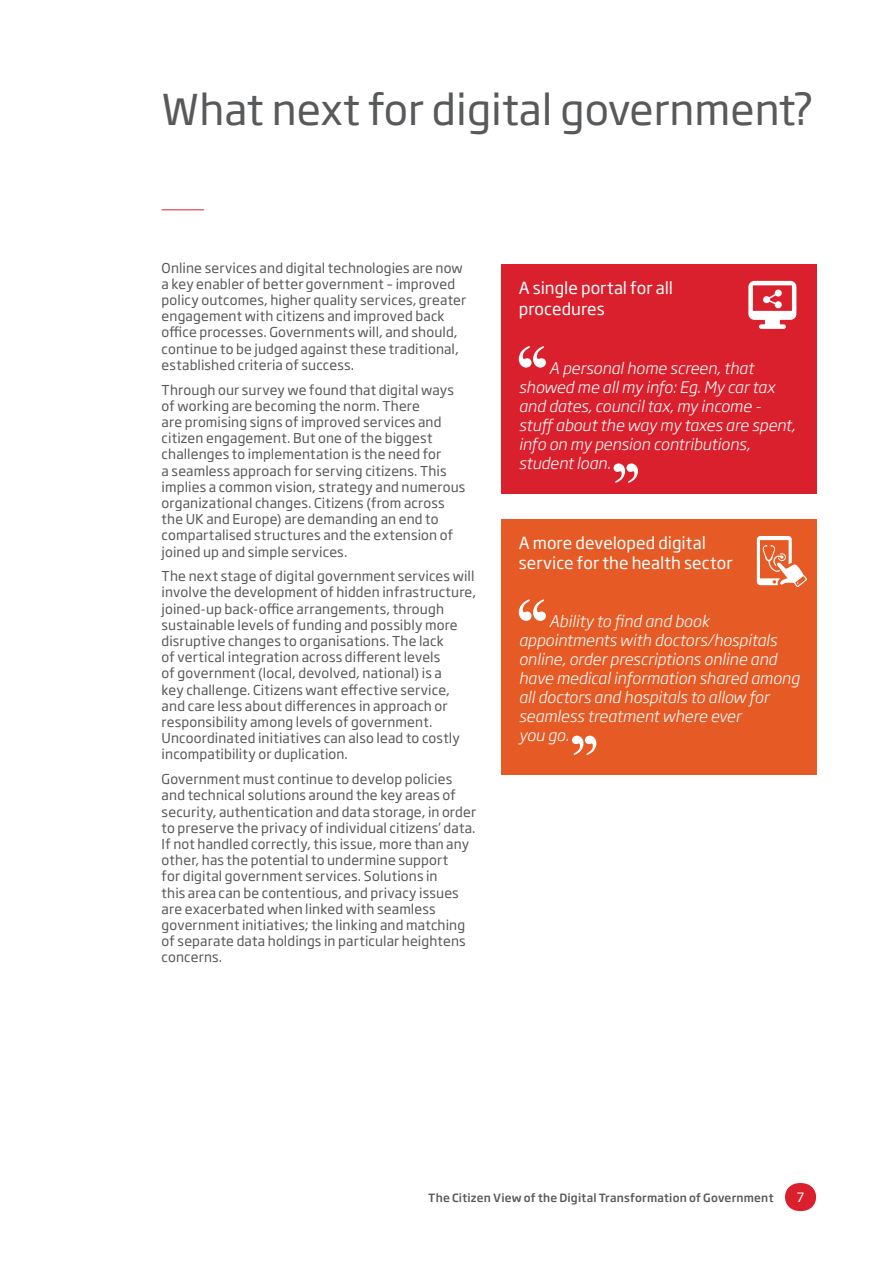
<style>
.page{position:relative;width:893px;height:1263px;background:#fff}
.page>*{position:absolute;margin:0;border:0;box-sizing:border-box;transform-origin:0 0}
.t1{font:42px "Soho Gothic Std";color:#58595b}
.t2{font:16.5px/21.6px "Soho Gothic Std";color:#fff}
.t3{font:italic 300 15.75px/18.9px "Soho Gothic Std";color:#fff}
.t4{font:13.5px/16.2px "Soho Gothic Std";letter-spacing:.01em;color:#58595b}
.t5{font:12.75px "Soho Gothic Std";color:#fff}
.t6{font:500 11.25px "Soho Gothic Std";letter-spacing:.02em;color:#58595b}
</style>
<div class="page">
<svg style="left:785px;top:1183px;width:31px;height:28px"></svg>
<hr style="left:162px;top:209px;width:42px;height:1px;background:#da202c">
<div style="left:502px;top:264px;width:315px;height:229px;background:#da202c"></div>
<svg style="left:519px;top:346px;width:27px;height:22px"></svg>
<svg style="left:614px;top:463px;width:24px;height:20px"></svg>
<div style="left:502px;top:519px;width:315px;height:255px;background:#e65a25"></div>
<svg style="left:519px;top:599px;width:27px;height:22px"></svg>
<svg style="left:572px;top:736px;width:24px;height:19px"></svg>
<svg style="left:757px;top:536px;width:50px;height:51px"></svg>
<svg style="left:748px;top:281px;width:48px;height:48px"></svg>
<h1 class="t1" style="left:162px;top:83px;width:654px">What next for digital government?</h1>
<p class="t4" style="left:162px;top:260px;width:306px">Online services and digital technologies are now a key enabler of better government – improved policy outcomes, higher quality services, greater engagement with citizens and improved back office processes. Governments will, and should, continue to be judged against these traditional, established criteria of success.</p>
<p class="t4" style="left:162px;top:382px;width:305px">Through our survey we found that digital ways of working are becoming the norm. There<br>are promising signs of improved services and citizen engagement. But one of the biggest challenges to implementation is the need for<br>a seamless approach for serving citizens. This implies a common vision, strategy and numerous organizational changes. Citizens (from across the UK and Europe) are demanding an end to compartalised structures and the extension of joined up and simple services.</p>
<p class="t4" style="left:162px;top:568px;width:316px">The next stage of digital government services will involve the development of hidden infrastructure, joined-up back-office arrangements, through sustainable levels of funding and possibly more disruptive changes to organisations. The lack<br>of vertical integration across different levels<br>of government (local, devolved, national) is a<br>key challenge. Citizens want effective service, and care less about differences in approach or responsibility among levels of government.<br>Uncoordinated initiatives can also lead to costly incompatibility or duplication.</p>
<p class="t4" style="left:162px;top:771px;width:316px">Government must continue to develop policies and technical solutions around the key areas of security, authentication and data storage, in order to preserve the privacy of individual citizens’ data.<br>If not handled correctly, this issue, more than any other, has the potential to undermine support<br>for digital government services. Solutions in<br>this area can be contentious, and privacy issues are exacerbated when linked with seamless government initiatives; the linking and matching of separate data holdings in particular heightens concerns.</p>
<p class="t2" style="left:519px;top:277px;width:156px">A single portal for all procedures</p>
<p class="t3" style="left:519px;top:359px;width:278px;text-indent:30px">A personal home screen, that showed me all my info: Eg. My car tax and dates, council tax, my income - stuff about the way my taxes are spent, info on my pension contributions, student loan.</p>
<p class="t2" style="left:519px;top:533px;width:215px;line-height:19.8px">A more developed digital service for the health sector</p>
<p class="t3" style="left:519px;top:612px;width:282px;text-indent:30px">Ability to find and book appointments with doctors/hospitals online, order prescriptions online and have medical information shared among all doctors and hospitals to allow for seamless treatment where ever<br>you go.</p>
<p class="t6" style="left:428px;top:1191px;width:347px">The Citizen View of the Digital Transformation of Government</p>
<p class="t5" style="left:797px;top:1189px;width:9px">7</p>
</div>
